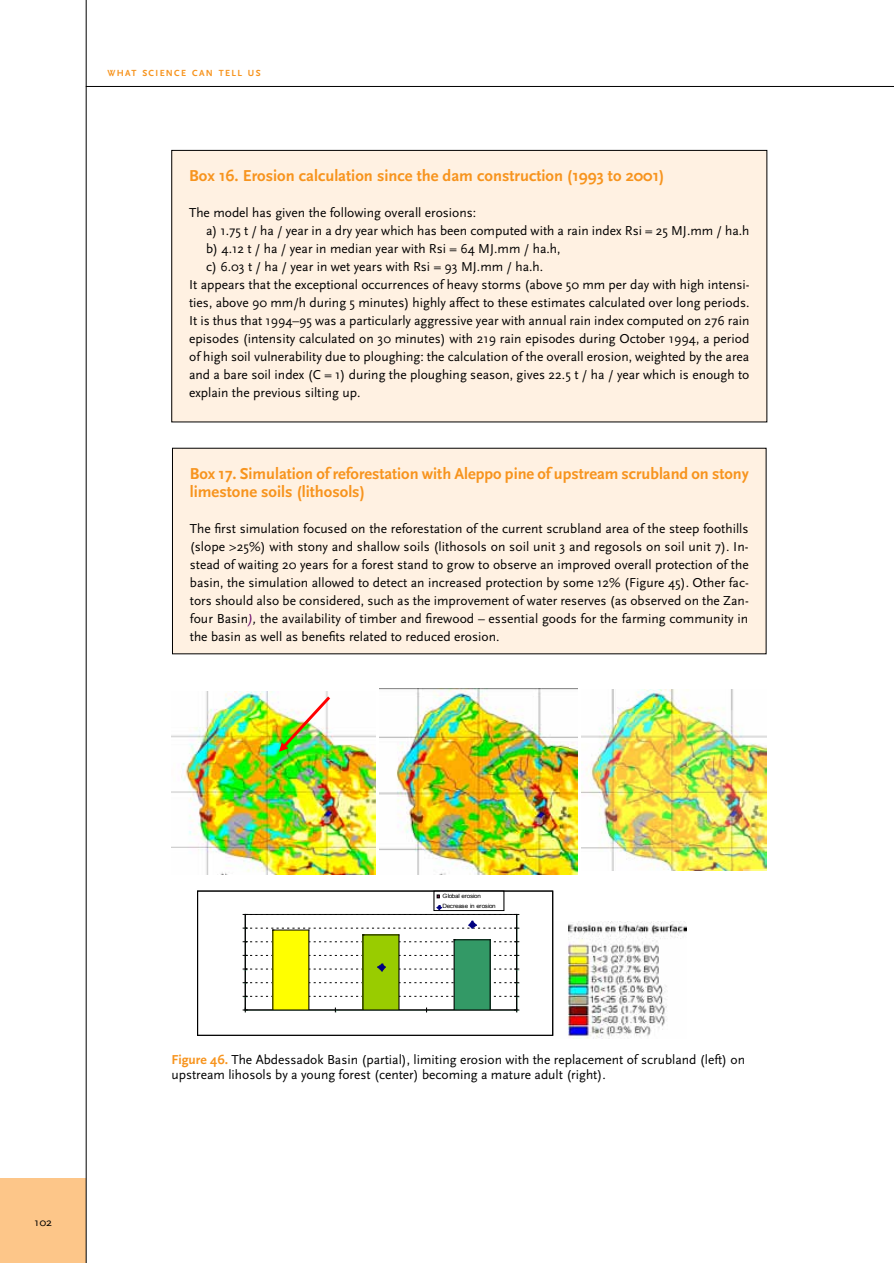
<style>
.page{position:relative;width:894px;height:1263px;background:#fff}
.page>*{position:absolute;margin:0;border:0;box-sizing:border-box;transform-origin:0 0}
.Laatikko_otsikko{font:700 16.5px/18px "Scala Sans";color:#f7941e}
.Laatikko_leipis{font:13.5px/18px "Scala Sans";color:#000;text-align:justify}
.kuvateksti{font:13.5px/15px "Scala Sans";color:#000}
.t1{font:11.55px "Scala Sans";color:#000;scale:1.05 1}
.t2{font:700 9.3px "Scala Sans";letter-spacing:.145em;color:#f7941e}
.t3{font:5.85px/9.8px "Arial";letter-spacing:-.055em;color:#000;scale:1.09 1}
.s1{font-style:italic;color:#606}
.s2{font-style:italic}
.s3{font-weight:700;color:#f7941e}
</style>
<div class="page">
<div style="left:0;top:1177px;width:86px;height:85px;background:#fdc689"></div>
<hr style="left:86px;top:86px;width:807px;height:1px;background:#000">
<hr style="left:86px;top:0;width:1px;height:1262px;background:#000">
<div style="left:172px;top:150px;width:594px;height:272px;background:#fff1e2"></div>
<div style="left:171px;top:150px;width:595px;height:272px;border:1px solid #000"></div>
<div style="left:172px;top:448px;width:593px;height:205px;background:#fff1e2"></div>
<img style="left:379px;top:688px;width:198px;height:185px">
<img style="left:550px;top:920px;width:135px;height:118px">
<img style="left:581px;top:689px;width:184px;height:180px">
<div style="left:197px;top:890px;width:355px;height:145px;background:#fff"></div>
<div style="left:273px;top:929px;width:36px;height:80px;background:#ff0"></div>
<hr style="left:308px;top:929px;width:1px;height:80px;background:#000">
<hr style="left:272px;top:929px;width:1px;height:80px;background:#000">
<div style="left:363px;top:934px;width:36px;height:75px;background:#9c0"></div>
<hr style="left:398px;top:934px;width:1px;height:75px;background:#000">
<hr style="left:362px;top:934px;width:1px;height:75px;background:#000">
<div style="left:454px;top:939px;width:36px;height:70px;background:#396"></div>
<hr style="left:489px;top:939px;width:1px;height:70px;background:#000">
<hr style="left:453px;top:939px;width:1px;height:70px;background:#000">
<hr style="left:245px;top:914px;width:1px;height:95px;background:#000">
<hr style="left:245px;top:1009px;width:271px;height:1px;background:#000">
<hr style="left:516px;top:914px;width:1px;height:95px;background:#000">
<svg style="left:243px;top:995px;width:275px;height:1px"></svg>
<svg style="left:243px;top:982px;width:275px;height:1px"></svg>
<svg style="left:243px;top:954px;width:275px;height:1px"></svg>
<svg style="left:243px;top:962px;width:275px;height:10px"></svg>
<svg style="left:436px;top:894px;width:3px;height:4px"></svg>
<svg style="left:243px;top:904px;width:275px;height:38px"></svg>
<div style="left:197px;top:890px;width:356px;height:145px;border:1px solid #000"></div>
<img style="left:171px;top:691px;width:204px;height:183px">
<img style="left:279px;top:693px;width:54px;height:58px">
<p class="t2" style="left:107px;top:68px;width:154px">WHAT SCIENCE CAN TELL US</p>
<p class="Laatikko_otsikko" style="left:189px;top:167px;width:476px">Box 16. Erosion calculation since the dam construction (1993 to 2001)</p>
<p class="Laatikko_leipis" style="left:189px;top:204px;width:288px">The model has given the following overall erosions:</p>
<p class="Laatikko_leipis" style="left:206px;top:222px;width:544px">a) 1.75 t / ha / year in a dry year which has been computed with a rain index Rsi = 25 MJ.mm / ha.h</p>
<p class="Laatikko_leipis" style="left:206px;top:240px;width:355px">b) 4.12 t / ha / year in median year with Rsi = 64 MJ.mm / ha.h,</p>
<p class="Laatikko_leipis" style="left:206px;top:258px;width:338px">c) 6.03 t / ha / year in wet years with Rsi = 93 MJ.mm / ha.h.</p>
<p class="Laatikko_leipis" style="left:189px;top:276px;width:561px">It appears that the exceptional occurrences of heavy storms (above 50 mm per day with high intensi&shy;ties, above 90 mm/h during 5 minutes) highly affect to these estimates calculated over long periods.<br>It is thus that 1994–95 was a particularly aggressive year with annual rain index computed on 276 rain episodes (intensity calculated on 30 minutes) with 219 rain episodes during October 1994, a period of high soil vulnerability due to ploughing: the calculation of the overall erosion, weighted by the area and a bare soil index (C = 1) during the ploughing season, gives 22.5 t / ha / year which is enough to explain the previous silting up.</p>
<p class="Laatikko_otsikko" style="left:190px;top:464px;width:560px">Box 17. Simulation of reforestation with Aleppo pine of upstream scrubland on stony limestone soils (lithosols)</p>
<p class="Laatikko_leipis" style="left:190px;top:519px;width:560px">The first simulation focused on the reforestation of the current scrubland area of the steep foothills (slope &gt;25%) with stony and shallow soils (lithosols on soil unit 3 and regosols on soil unit 7). In&shy;stead of waiting 20 years for a forest stand to grow to observe an improved overall protection of the basin, the simulation allowed to detect an increased protection by some 12% (Figure 45). Other fac&shy;tors should also be considered, such as the improvement of water reserves (as observed on the Zan&shy;four Basin<span class="s1">)</span><span class="s2">,</span> the availability of timber and firewood – essential goods for the farming community in the basin as well as benefits related to reduced erosion.</p>
<p class="t1" style="left:35px;top:1215px;width:18px">102</p>
<p class="t3" style="left:442px;top:890px;width:50px">Global erosion<br>Decrease in erosion</p>
<p class="kuvateksti" style="left:171px;top:1051px;width:575px"><span class="s3">Figure 46.</span> The Abdessadok Basin (partial), limiting erosion with the replacement of scrubland (left) on upstream lihosols by a young forest (center) becoming a mature adult (right).</p>
</div>
